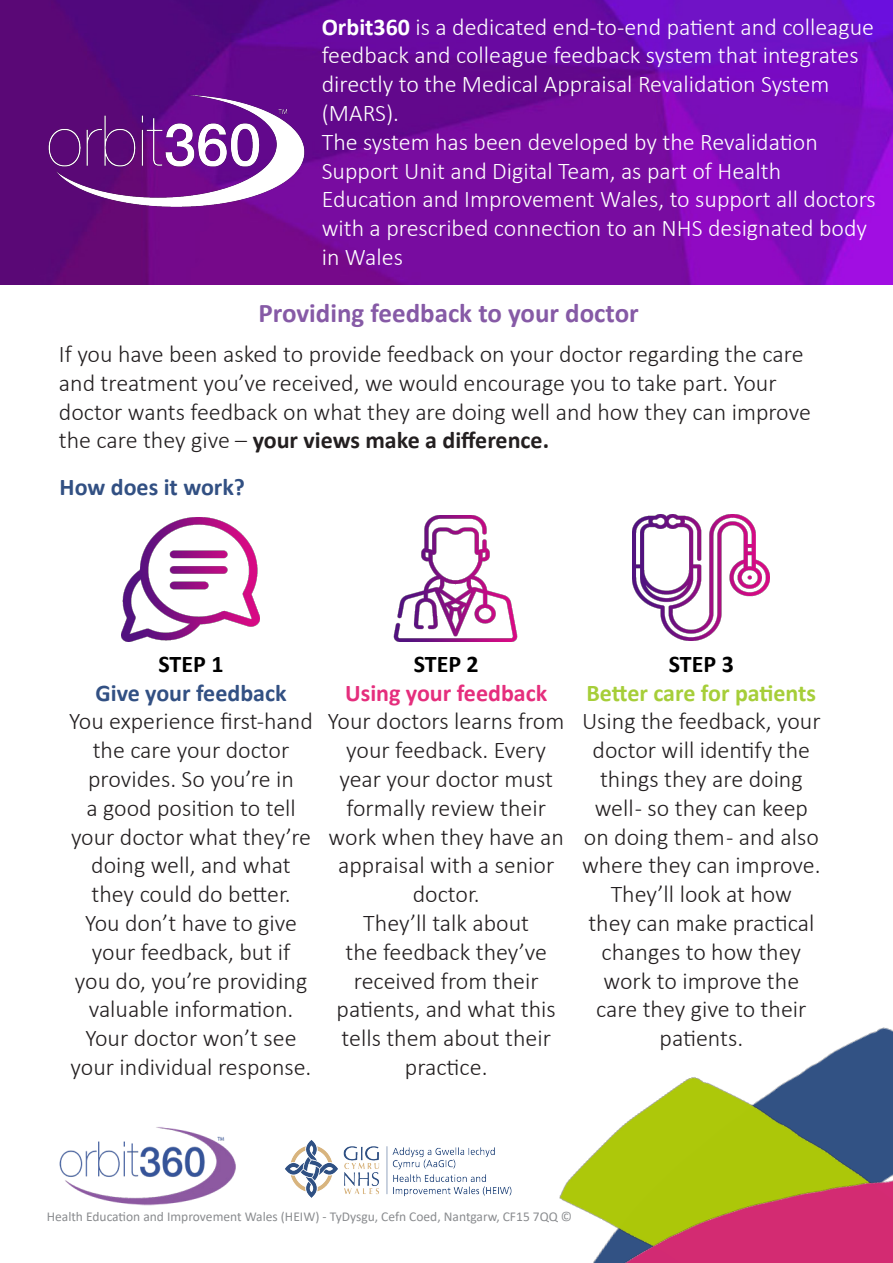
<style>
.page{position:relative;width:893px;height:1263px;background:#fff}
.page>*{position:absolute;margin:0;border:0;box-sizing:border-box;transform-origin:0 0}
.t1{font:700 27px "Calibri";color:#865aa6}
.t2{font:300 24px/28.8px "Calibri";color:#231f20;text-align:center}
.t3{font:300 24px/28.8px "Calibri";color:#fff}
.t4{font:700 24px "Calibri";color:#325083}
.t5{font:700 24px "Calibri";color:#a6ce39}
.t6{font:700 24px "Calibri";color:#e52e7d}
.t7{font:700 24px "Calibri";color:#000}
.t8{font:13.5px "Calibri";color:#8a8c8f}
.s1{font-weight:700}
</style>
<div class="page">
<img style="left:0;top:0;width:893px;height:285px">
<img style="left:393px;top:516px;width:125px;height:126px">
<img style="left:632px;top:514px;width:138px;height:127px">
<img style="left:122px;top:517px;width:137px;height:125px">
<img style="left:37px;top:90px;width:270px;height:117px">
<img style="left:59px;top:1127px;width:177px;height:79px">
<img style="left:285px;top:1140px;width:227px;height:58px">
<img style="left:559px;top:1152px;width:37px;height:111px">
<img style="left:596px;top:1027px;width:297px;height:236px">
<p class="t3" style="left:322px;top:12px;width:554px"><span class="s1">Orbit360</span> is a dedicated end-to-end patient and colleague feedback and colleague feedback system that integrates directly to the Medical Appraisal Revalidation System (MARS).</p>
<p class="t3" style="left:322px;top:127px;width:556px">The system has been developed by the Revalidation Support Unit and Digital Team, as part of Health Education and Improvement Wales, to support all doctors with a prescribed connection to an NHS designated body in Wales</p>
<p class="t1" style="left:258px;top:294px;width:382px">Providing feedback to your doctor</p>
<p class="t2" style="left:59px;top:339px;width:753px;text-align:left">If you have been asked to provide feedback on your doctor regarding the care and treatment you’ve received, we would encourage you to take part. Your doctor wants feedback on what they are doing well and how they can improve the care they give – <span class="s1">your views make a difference.</span></p>
<p class="t4" style="left:60px;top:470px;width:187px">How does it work?</p>
<p class="t7" style="left:159px;top:647px;width:67px">STEP 1</p>
<p class="t4" style="left:95px;top:676px;width:193px">Give your feedback</p>
<p class="t2" style="left:69px;top:707px;width:245px">You experience first-hand the care your doctor provides. So you’re in<br>a good position to tell your doctor what they’re doing well, and what they could do better.</p>
<p class="t2" style="left:71px;top:908px;width:242px">You don’t have to give your feedback, but if<br>you do, you’re providing valuable information.<br>Your doctor won’t see your individual response.</p>
<p class="t7" style="left:414px;top:647px;width:67px">STEP 2</p>
<p class="t6" style="left:345px;top:676px;width:204px">Using your feedback</p>
<p class="t2" style="left:328px;top:707px;width:238px">Your doctors learns from your feedback. Every year your doctor must formally review their work when they have an appraisal with a senior doctor.</p>
<p class="t2" style="left:337px;top:908px;width:221px">They’ll talk about<br>the feedback they’ve received from their patients, and what this tells them about their practice.</p>
<p class="t7" style="left:669px;top:647px;width:67px">STEP 3</p>
<p class="t5" style="left:586px;top:676px;width:231px">Better care for patients</p>
<p class="t2" style="left:582px;top:707px;width:240px">Using the feedback, your doctor will identify the things they are doing well - so they can keep on doing them - and also where they can improve.</p>
<p class="t2" style="left:588px;top:880px;width:227px">They’ll look at how they can make practical changes to how they work to improve the care they give to their patients.</p>
<p class="t8" style="left:47px;top:1207px;width:527px">Health Education and Improvement Wales (HEIW) - TyDysgu, Cefn Coed, Nantgarw, CF15 7QQ ©</p>
</div>
